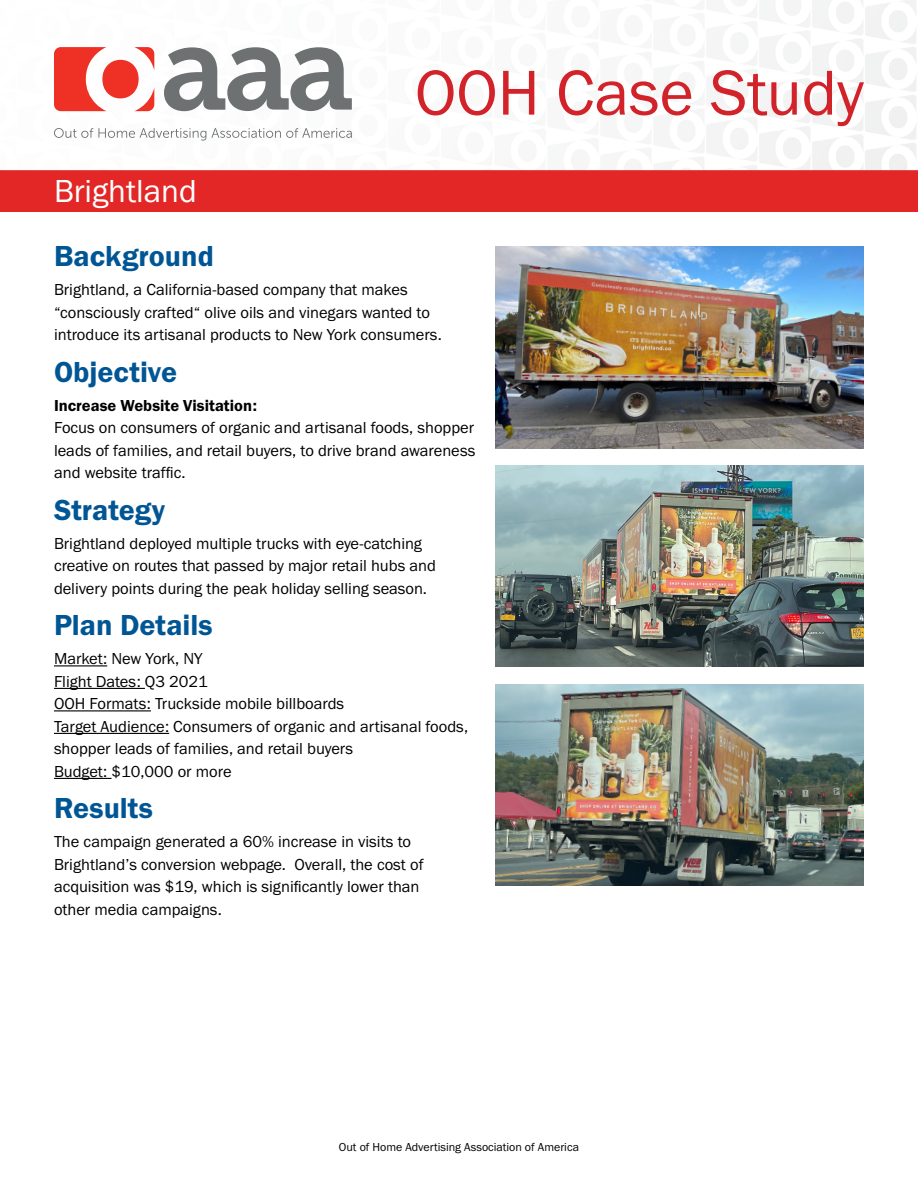
<style>
.page{position:relative;width:918px;height:1188px;background:#fff}
.page>*{position:absolute;margin:0;border:0;box-sizing:border-box;transform-origin:0 0}
.t1{font:65.55px "Franklin Gothic URW Boo";color:#d2232a}
.t2{font:33px "Franklin Gothic URW Boo";color:#fff}
.t3{font:30px "Franklin Gothic URW Dem";color:#005695}
.t4{font:16.5px/22.5px "Franklin Gothic URW Boo";color:#000}
.t5{font:16.5px "Franklin Gothic URW Dem";color:#000}
.t6{font:12px "Franklin Gothic URW Boo";color:#000}
</style>
<div class="page">
<hr style="left:54px;top:665px;width:53px;height:1px;background:#000">
<hr style="left:54px;top:688px;width:91px;height:1px;background:#000">
<hr style="left:54px;top:710px;width:97px;height:1px;background:#000">
<hr style="left:54px;top:733px;width:115px;height:1px;background:#000">
<hr style="left:54px;top:778px;width:58px;height:1px;background:#000">
<img style="left:496px;top:247px;width:368px;height:201px">
<img style="left:496px;top:684px;width:368px;height:202px">
<img style="left:496px;top:465px;width:368px;height:202px">
<img style="left:0;top:0;width:918px;height:212px">
<svg style="left:54px;top:47px;width:100px;height:64px"></svg>
<svg style="left:164px;top:47px;width:188px;height:64px"></svg>
<svg style="left:54px;top:128px;width:298px;height:13px"></svg>
<h2 class="t2" style="left:54px;top:171px;width:144px">Brightland</h2>
<h1 class="t1" style="left:415px;top:52px;width:451px">OOH Case Study</h1>
<h3 class="t3" style="left:54px;top:238px;width:161px">Background</h3>
<p class="t4" style="left:54px;top:278px;width:389px">Brightland, a California-based company that makes “consciously crafted“ olive oils and vinegars wanted to introduce its artisanal products to New York consumers.</p>
<h3 class="t3" style="left:54px;top:353px;width:125px">Objective</h3>
<p class="t5" style="left:54px;top:395px;width:205px">Increase Website Visitation:</p>
<p class="t4" style="left:54px;top:416px;width:423px;text-align:justify">Focus on consumers of organic and artisanal foods, shopper leads of families, and retail buyers, to drive brand awareness and website traffic.</p>
<h3 class="t3" style="left:54px;top:491px;width:113px">Strategy</h3>
<p class="t4" style="left:54px;top:532px;width:384px">Brightland deployed multiple trucks with eye-catching creative on routes that passed by major retail hubs and delivery points during the peak holiday selling season.</p>
<h3 class="t3" style="left:54px;top:607px;width:160px">Plan Details</h3>
<p class="t4" style="left:54px;top:647px;width:416px">Market: New York, NY<br>Flight Dates: Q3 2021<br>OOH Formats: Truckside mobile billboards<br>Target Audience: Consumers of organic and artisanal foods, shopper leads of families, and retail buyers<br>Budget: $10,000 or more</p>
<h3 class="t3" style="left:54px;top:790px;width:101px">Results</h3>
<p class="t4" style="left:54px;top:830px;width:371px">The campaign generated a 60% increase in visits to Brightland’s conversion webpage. Overall, the cost of acquisition was $19, which is significantly lower than other media campaigns.</p>
<p class="t6" style="left:339px;top:1140px;width:242px">Out of Home Advertising Association of America</p>
</div>
